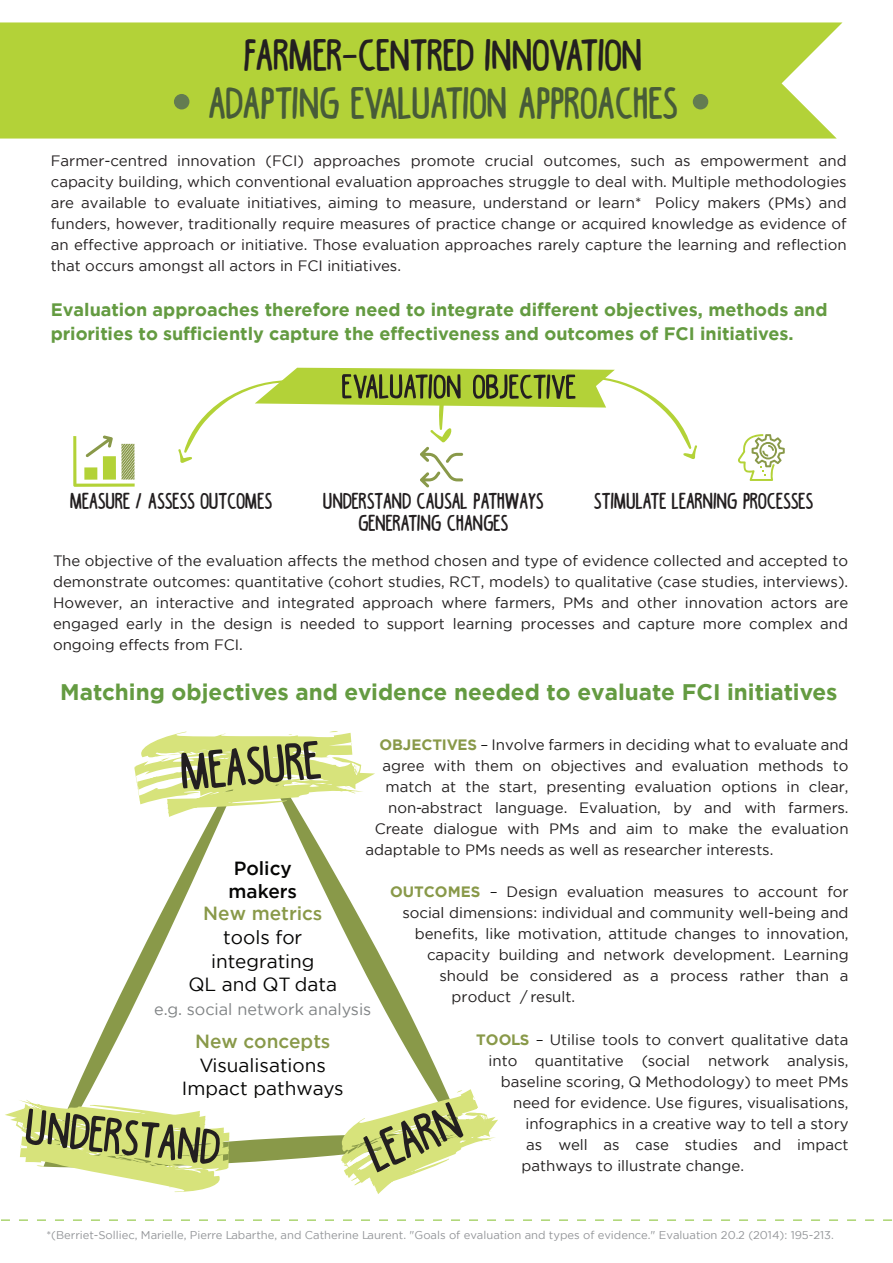
<style>
.page{position:relative;width:893px;height:1263px;background:#fff}
.page>*{position:absolute;margin:0;border:0;box-sizing:border-box;transform-origin:0 0}
.t1{font:700 53.4px "Black Coffee";color:#231f20}
.t2{font:700 53.25px "Black Coffee";color:#231f20}
.t3{font:700 50.55px "Black Coffee";color:#231f20}
.t4{font:700 45px "Black Coffee";color:#475b38}
.t5{font:700 45px "Black Coffee";color:#231f20}
.t6{font:700 22.8px/22px "Black Coffee";color:#231f20;text-align:center}
.t7{font:700 22.5px "Gotham";color:#649b41}
.t8{font:19.05px/23.5px "Gotham";color:#050504;text-align:center}
.t9{font:500 19.05px "Gotham";color:#899949}
.t10{font:500 19.05px/23.5px "Gotham";color:#050504}
.t11{font:700 18px/24px "Gotham";color:#649b41}
.t12{font:16.2px "Gotham";color:#808385}
.t13{font:15px/21px "Gotham";color:#211e1e;text-align:justify}
.t14{font:15px/21px "Gotham";color:#231f20;text-align:justify}
.t15{font:11.25px "Gotham";color:#949699}
.s1{font-weight:700;color:#899949}
.s2{color:#050504}
</style>
<div class="page">
<div style="left:0;top:22px;width:842px;height:117px;background:#b3d238"></div>
<svg style="left:1px;top:1219px;width:891px;height:2px"></svg>
<div style="left:174px;top:94px;width:15px;height:15px;background:#637c51;border-radius:50%"></div>
<div style="left:693px;top:94px;width:15px;height:15px;background:#637c51;border-radius:50%"></div>
<svg style="left:73px;top:435px;width:62px;height:52px"></svg>
<svg style="left:738px;top:434px;width:47px;height:47px"></svg>
<svg style="left:71px;top:817px;width:375px;height:347px"></svg>
<svg style="left:134px;top:731px;width:241px;height:86px"></svg>
<svg style="left:5px;top:1100px;width:224px;height:93px"></svg>
<svg style="left:341px;top:1089px;width:157px;height:105px"></svg>
<svg style="left:178px;top:368px;width:519px;height:120px"></svg>
<h3 class="t5" style="left:244px;top:28px;width:400px">FARMER-CENTRED INNOVATION</h3>
<h3 class="t4" style="left:209px;top:76px;width:470px">ADAPTING EVALUATION APPROACHES</h3>
<p class="t14" style="left:51px;top:150px;width:797px">Farmer-centred innovation (FCI) approaches promote crucial outcomes, such as empowerment and capacity building, which conventional evaluation approaches struggle to deal with. Multiple methodologies are available to evaluate initiatives, aiming to measure, understand or learn* Policy makers (PMs) and funders, however, traditionally require measures of practice change or acquired knowledge as evidence of an effective approach or initiative. Those evaluation approaches rarely capture the learning and reflection that occurs amongst all actors in FCI initiatives.</p>
<p class="t11" style="left:51px;top:298px;width:778px">Evaluation approaches therefore need to integrate different objectives, methods and priorities to sufficiently capture the effectiveness and outcomes of FCI initiatives.</p>
<h3 class="t6" style="left:70px;top:489px;width:203px">MEASURE / ASSESS OUTCOMES</h3>
<h3 class="t6" style="left:594px;top:489px;width:221px">STIMULATE LEARNING PROCESSES</h3>
<h3 class="t6" style="left:323px;top:489px;width:222px">UNDERSTAND CAUSAL PATHWAYS<br>GENERATING CHANGES</h3>
<p class="t13" style="left:53px;top:550px;width:797px">The objective of the evaluation affects the method chosen and type of evidence collected and accepted to demonstrate outcomes: quantitative (cohort studies, RCT, models) to qualitative (case studies, interviews).<br>However, an interactive and integrated approach where farmers, PMs and other innovation actors are engaged early in the design is needed to support learning processes and capture more complex and ongoing effects from FCI.</p>
<h3 class="t7" style="left:60px;top:677px;width:779px">Matching objectives and evidence needed to evaluate FCI initiatives</h3>
<p class="t13" style="left:379px;top:734px;width:471px"><span class="s1">OBJECTIVES</span> <span class="s2">–</span> Involve farmers in deciding what to evaluate and</p>
<p class="t13" style="left:382px;top:755px;width:468px">agree with them on objectives and evaluation methods to</p>
<p class="t13" style="left:386px;top:776px;width:464px">match at the start, presenting evaluation options in clear,</p>
<p class="t13" style="left:388px;top:797px;width:462px">non-abstract language. Evaluation, by and with farmers.</p>
<p class="t13" style="left:375px;top:818px;width:475px">Create dialogue with PMs and aim to make the evaluation</p>
<p class="t13" style="left:366px;top:839px;width:409px">adaptable to PMs needs as well as researcher interests.</p>
<p class="t13" style="left:390px;top:881px;width:460px"><span class="s1">OUTCOMES</span> <span class="s2">–</span> Design evaluation measures to account for</p>
<p class="t13" style="left:402px;top:902px;width:448px">social dimensions: individual and community well-being and</p>
<p class="t13" style="left:415px;top:923px;width:435px">benefits, like motivation, attitude changes to innovation,</p>
<p class="t13" style="left:427px;top:944px;width:423px">capacity building and network development. Learning</p>
<p class="t13" style="left:439px;top:965px;width:411px">should be considered as a process rather than a</p>
<p class="t13" style="left:452px;top:986px;width:125px">product / result.</p>
<p class="t13" style="left:476px;top:1028px;width:374px"><span class="s1">TOOLS</span> <span class="s2">–</span> Utilise tools to convert qualitative data</p>
<p class="t13" style="left:488px;top:1049px;width:362px">into quantitative (social network analysis,</p>
<p class="t13" style="left:501px;top:1070px;width:349px">baseline scoring, Q Methodology) to meet PMs</p>
<p class="t13" style="left:513px;top:1091px;width:337px">need for evidence. Use figures, visualisations,</p>
<p class="t13" style="left:525px;top:1112px;width:325px">infographics in a creative way to tell a story</p>
<p class="t13" style="left:526px;top:1133px;width:324px">as well as case studies and impact</p>
<p class="t13" style="left:521px;top:1154px;width:224px">pathways to illustrate change.</p>
<h1 class="t1" style="left:179px;top:740px;width:141px;rotate:-5deg">MEASURE</h1>
<p class="t10" style="left:229px;top:856px;width:70px">Policy makers</p>
<p class="t9" style="left:203px;top:901px;width:121px">New metrics</p>
<p class="t8" style="left:188px;top:925px;width:150px">tools for integrating<br>QL and QT data</p>
<p class="t12" style="left:154px;top:999px;width:219px">e.g. social network analysis</p>
<p class="t9" style="left:195px;top:1029px;width:137px">New concepts</p>
<p class="t8" style="left:182px;top:1053px;width:163px">Visualisations<br>Impact pathways</p>
<h3 class="t3" style="left:30px;top:1097px;width:196px;rotate:6deg">UNDERSTAND</h3>
<h2 class="t2" style="left:358px;top:1125px;width:98px;rotate:-22deg">LEARN</h2>
<p class="t15" style="left:46px;top:1228px;width:789px">*(Berriet-Solliec, Marielle, Pierre Labarthe, and Catherine Laurent. "Goals of evaluation and types of evidence." Evaluation 20.2 (2014): 195-213.</p>
</div>
